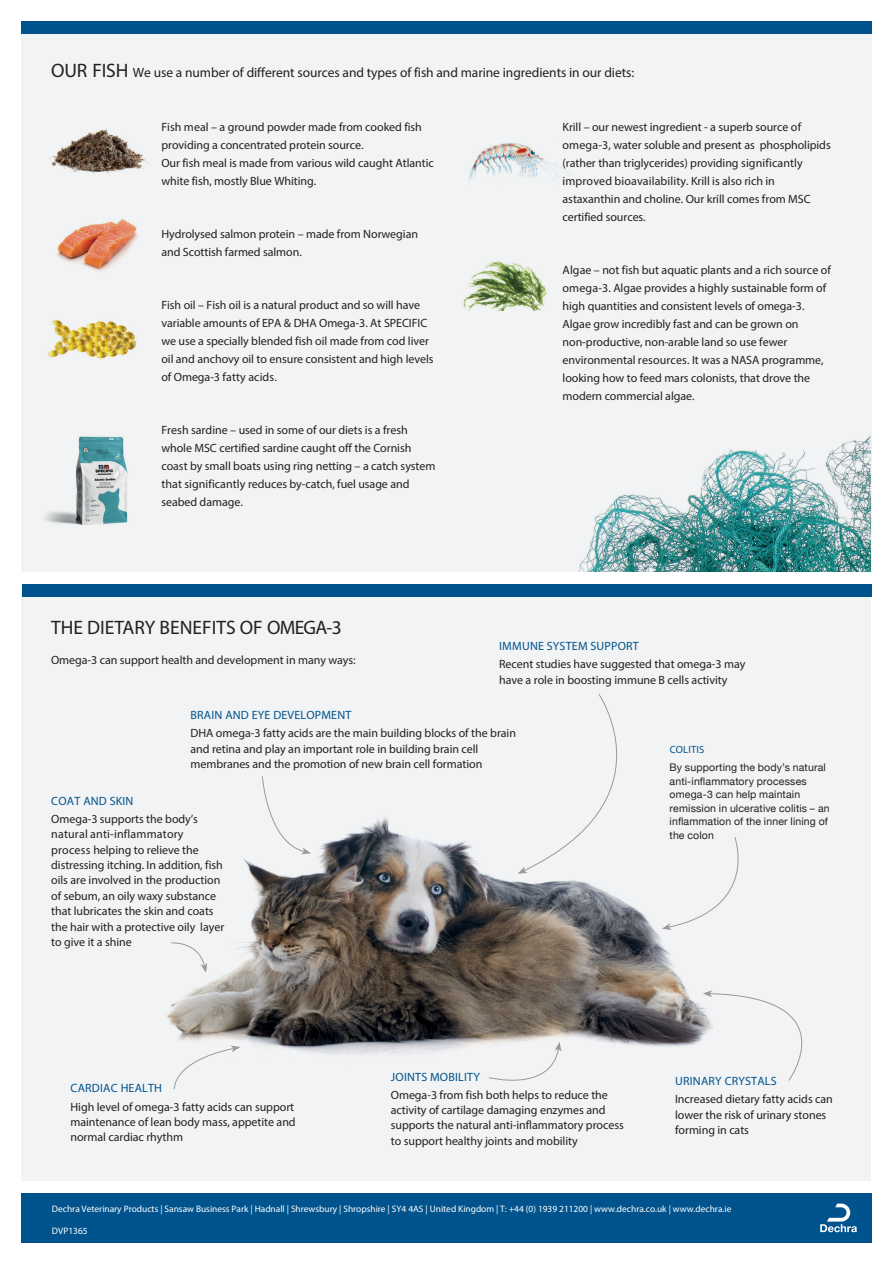
<style>
.page{position:relative;width:893px;height:1263px;background:#fff}
.page>*{position:absolute;margin:0;border:0;box-sizing:border-box;transform-origin:0 0}
.t1{font:19.5px "Myriad Pro";color:#231f20}
.t2{font:13.5px "Myriad Pro";letter-spacing:-.005em;color:#231f20}
.t3{font:12px/18px "Myriad Pro";letter-spacing:-.005em;color:#231f20}
.t4{font:10.5px/13.5px "Helvetica Neue";letter-spacing:.015em;color:#231f20}
.t5{font:10.5px "Myriad Pro";letter-spacing:.02em;color:#00538d}
.t6{font:9.3px "Myriad Pro";color:#fff}
.s1{font-size:19.5px}
.s2{color:#00538d}
</style>
<div class="page">
<div style="left:21px;top:592px;width:850px;height:588px;background:#f2f3f4"></div>
<img style="left:167px;top:817px;width:536px;height:237px">
<div style="left:21px;top:28px;width:851px;height:543px;background:#f2f3f4"></div>
<div style="left:21px;top:1193px;width:851px;height:49px;background:#00538d"></div>
<svg style="left:820px;top:1203px;width:37px;height:29px"></svg>
<div style="left:21px;top:21px;width:851px;height:13px;background:#00538d"></div>
<div style="left:22px;top:584px;width:850px;height:13px;background:#00538d"></div>
<img style="left:45px;top:436px;width:83px;height:89px">
<img style="left:76px;top:437px;width:51px;height:87px">
<img style="left:469px;top:143px;width:100px;height:40px">
<svg style="left:262px;top:776px;width:49px;height:78px"></svg>
<svg style="left:170px;top:941px;width:37px;height:32px"></svg>
<svg style="left:172px;top:1045px;width:68px;height:45px"></svg>
<svg style="left:703px;top:990px;width:100px;height:91px"></svg>
<svg style="left:518px;top:694px;width:221px;height:236px"></svg>
<svg style="left:488px;top:1042px;width:73px;height:39px"></svg>
<img style="left:579px;top:435px;width:292px;height:136px">
<img style="left:463px;top:261px;width:85px;height:50px">
<img style="left:48px;top:320px;width:89px;height:39px">
<img style="left:49px;top:129px;width:99px;height:44px">
<img style="left:57px;top:219px;width:81px;height:52px">
<p class="t2" style="left:51px;top:64px;width:585px"><span class="s1">OUR FISH</span> We use a number of different sources and types of fish and marine ingredients in our diets:</p>
<p class="t3" style="left:161px;top:118px;width:274px">Fish meal – a ground powder made from cooked fish providing a concentrated protein source.<br>Our fish meal is made from various wild caught Atlantic white fish, mostly Blue Whiting.</p>
<p class="t3" style="left:161px;top:225px;width:258px">Hydrolysed salmon protein – made from Norwegian and Scottish farmed salmon.</p>
<p class="t3" style="left:161px;top:296px;width:274px">Fish oil – Fish oil is a natural product and so will have variable amounts of EPA &amp; DHA Omega-3. At SPECIFIC we use a specially blended fish oil made from cod liver oil and anchovy oil to ensure consistent and high levels of Omega-3 fatty acids.</p>
<p class="t3" style="left:161px;top:421px;width:276px">Fresh sardine – used in some of our diets is a fresh whole MSC certified sardine caught off the Cornish coast by small boats using ring netting – a catch system that significantly reduces by-catch, fuel usage and seabed damage.</p>
<p class="t1" style="left:51px;top:616px;width:292px">THE DIETARY BENEFITS OF OMEGA-3</p>
<p class="t3" style="left:51px;top:651px;width:306px">Omega-3 can support health and development in many ways:</p>
<p class="t3" style="left:563px;top:118px;width:270px">Krill – our newest ingredient - a superb source of omega-3, water soluble and present as phospholipids (rather than triglycerides) providing significantly improved bioavailability. Krill is also rich in astaxanthin and choline. Our krill comes from MSC certified sources.</p>
<p class="t3" style="left:563px;top:261px;width:270px">Algae – not fish but aquatic plants and a rich source of omega-3. Algae provides a highly sustainable form of high quantities and consistent levels of omega-3.<br>Algae grow incredibly fast and can be grown on non-productive, non-arable land so use fewer environmental resources. It was a NASA programme, looking how to feed mars colonists, that drove the modern commercial algae.</p>
<p class="t3" style="left:499px;top:637px;width:248px"><span class="s2">IMMUNE SYSTEM SUPPORT<br></span>Recent studies have suggested that omega-3 may</p>
<p class="t3" style="left:499px;top:671px;width:230px">have a role in boosting immune B cells activity</p>
<p class="t3" style="left:190px;top:706px;width:327px"><span class="s2">BRAIN AND EYE DEVELOPMENT<br></span>DHA omega-3 fatty acids are the main building blocks of the brain</p>
<p class="t3" style="left:190px;top:740px;width:293px;line-height:15.5px">and retina and play an important role in building brain cell membranes and the promotion of new brain cell formation</p>
<p class="t3" style="left:51px;top:792px;width:148px;line-height:17.4px"><span class="s2">COAT AND SKIN<br></span>Omega-3 supports the body’s</p>
<p class="t3" style="left:51px;top:826px;width:175px;line-height:15.5px">natural anti-inflammatory process helping to relieve the distressing itching. In addition, fish oils are involved in the production of sebum, an oily waxy substance that lubricates the skin and coats the hair with a protective oily layer to give it a shine</p>
<p class="t5" style="left:670px;top:743px;width:36px">COLITIS</p>
<p class="t4" style="left:670px;top:760px;width:162px">By supporting the body’s natural anti-inflammatory processes omega-3 can help maintain remission in ulcerative colitis – an inflammation of the inner lining of the colon</p>
<p class="t3" style="left:70px;top:1079px;width:225px"><span class="s2">CARDIAC HEALTH<br></span>High level of omega-3 fatty acids can support</p>
<p class="t3" style="left:70px;top:1114px;width:227px;line-height:15.5px">maintenance of lean body mass, appetite and normal cardiac rhythm</p>
<p class="t3" style="left:391px;top:1067px;width:219px"><span class="s2">JOINTS MOBILITY<br></span>Omega-3 from fish both helps to reduce the</p>
<p class="t3" style="left:391px;top:1102px;width:234px;line-height:15.5px">activity of cartilage damaging enzymes and supports the natural anti-inflammatory process to support healthy joints and mobility</p>
<p class="t3" style="left:675px;top:1072px;width:159px"><span class="s2">URINARY CRYSTALS<br></span>Increased dietary fatty acids can</p>
<p class="t3" style="left:675px;top:1107px;width:153px;line-height:15.5px">lower the risk of urinary stones forming in cats</p>
<p class="t6" style="left:52px;top:1203px;width:681px">Dechra Veterinary Products | Sansaw Business Park | Hadnall | Shrewsbury | Shropshire | SY4 4AS | United Kingdom | T: +44 (0) 1939 211200 | www.dechra.co.uk | www.dechra.ie</p>
<p class="t6" style="left:52px;top:1225px;width:37px">DVP1365</p>
</div>
